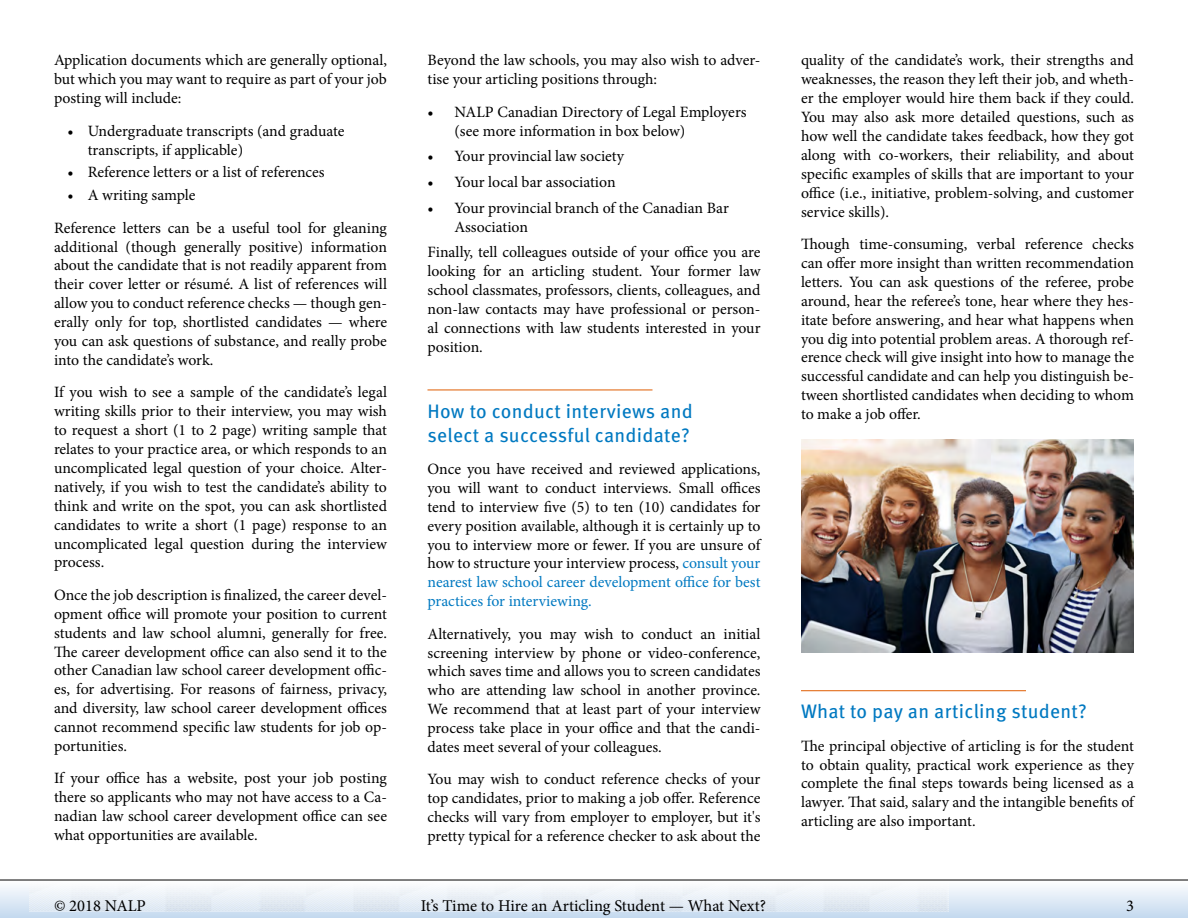
<style>
.page{position:relative;width:1188px;height:918px;background:#fff}
.page>*{position:absolute;margin:0;border:0;box-sizing:border-box;transform-origin:0 0}
.t1{font:19.5px/24px "Meta Pro";letter-spacing:.015em;color:#0079c1}
.t2{font:16.5px "Minion Pro";letter-spacing:-.005em;color:#000}
.body{font:15.75px/18.9px "Minion Pro";color:#000;text-align:justify}
.s1{color:#0079c1}
</style>
<div class="page">
<div style="left:0;top:880px;width:1188px;height:38px;background:linear-gradient(to bottom,#fff,#c5daef)"></div>
<img style="left:29px;top:880px;width:920px;height:32px">
<hr style="left:428px;top:389px;width:224px;height:2px;background:#e36f1e">
<hr style="left:801px;top:690px;width:225px;height:1px;background:#e36f1e">
<img style="left:801px;top:440px;width:333px;height:212px">
<p class="body" style="left:54px;top:51px;width:334px">Application documents which are generally optional, but which you may want to require as part of your job posting will include:</p>
<p class="body" style="left:88px;top:121px;width:258px;text-indent:-20px">• Undergraduate transcripts (and graduate transcripts, if applicable)</p>
<p class="body" style="left:68px;top:163px;width:259px">• Reference letters or a list of references</p>
<p class="body" style="left:68px;top:186px;width:130px">• A writing sample</p>
<p class="body" style="left:54px;top:218px;width:335px">Reference letters can be a useful tool for gleaning additional (though generally positive) information about the candidate that is not readily apparent from their cover letter or résumé. A list of references will allow you to conduct reference checks — though gen&shy;erally only for top, shortlisted candidates — where you can ask questions of substance, and really probe into the candidate’s work.</p>
<p class="body" style="left:54px;top:383px;width:335px">If you wish to see a sample of the candidate’s legal writing skills prior to their interview, you may wish to request a short (1 to 2 page) writing sample that relates to your practice area, or which responds to an uncomplicated legal question of your choice. Alter&shy;natively, if you wish to test the candidate’s ability to think and write on the spot, you can ask shortlisted candidates to write a short (1 page) response to an uncomplicated legal question during the interview process.</p>
<p class="body" style="left:54px;top:585px;width:335px">Once the job description is finalized, the career devel&shy;opment office will promote your position to current students and law school alumni, generally for free.<br>The career development office can also send it to the other Canadian law school career development offic&shy;es, for advertising. For reasons of fairness, privacy, and diversity, law school career development offices cannot recommend specific law students for job op&shy;portunities.</p>
<p class="body" style="left:54px;top:769px;width:335px">If your office has a website, post your job posting there so applicants who may not have access to a Ca&shy;nadian law school career development office can see what opportunities are available.</p>
<p class="body" style="left:428px;top:51px;width:335px">Beyond the law schools, you may also wish to adver&shy;tise your articling positions through:</p>
<p class="body" style="left:454px;top:102px;width:294px;text-indent:-27px">• NALP Canadian Directory of Legal Employers (see more information in box below)</p>
<p class="body" style="left:428px;top:147px;width:198px">• Your provincial law society</p>
<p class="body" style="left:428px;top:173px;width:190px">• Your local bar association</p>
<p class="body" style="left:454px;top:198px;width:276px;text-indent:-27px">• Your provincial branch of the Canadian Bar<br>Association</p>
<p class="body" style="left:428px;top:243px;width:335px">Finally, tell colleagues outside of your office you are looking for an articling student. Your former law school classmates, professors, clients, colleagues, and non-law contacts may have professional or person&shy;al connections with law students interested in your position.</p>
<p class="t1" style="left:428px;top:397px;width:267px">How to conduct interviews and select a successful candidate?</p>
<p class="body" style="left:428px;top:459px;width:335px">Once you have received and reviewed applications, you will want to conduct interviews. Small offices tend to interview five (5) to ten (10) candidates for every position available, although it is certainly up to you to interview more or fewer. If you are unsure of how to structure your interview process, <span class="s1">consult your nearest law school career development office for best practices for interviewing.</span></p>
<p class="body" style="left:428px;top:624px;width:335px">Alternatively, you may wish to conduct an initial screening interview by phone or video-conference, which saves time and allows you to screen candidates who are attending law school in another province.<br>We recommend that at least part of your interview process take place in your office and that the candi&shy;dates meet several of your colleagues.</p>
<p class="body" style="left:428px;top:770px;width:335px">You may wish to conduct reference checks of your top candidates, prior to making a job offer. Reference checks will vary from employer to employer, but it's pretty typical for a reference checker to ask about the</p>
<p class="body" style="left:801px;top:51px;width:335px">quality of the candidate’s work, their strengths and weaknesses, the reason they left their job, and wheth&shy;er the employer would hire them back if they could.<br>You may also ask more detailed questions, such as how well the candidate takes feedback, how they got along with co-workers, their reliability, and about specific examples of skills that are important to your office (i.e., initiative, problem-solving, and customer service skills).</p>
<p class="body" style="left:801px;top:235px;width:335px">Though time-consuming, verbal reference checks can offer more insight than written recommendation letters. You can ask questions of the referee, probe around, hear the referee’s tone, hear where they hes&shy;itate before answering, and hear what happens when you dig into potential problem areas. A thorough ref&shy;erence check will give insight into how to manage the successful candidate and can help you distinguish be&shy;tween shortlisted candidates when deciding to whom to make a job offer.</p>
<p class="t1" style="left:801px;top:698px;width:287px">What to pay an articling student?</p>
<p class="body" style="left:801px;top:736px;width:335px">The principal objective of articling is for the student to obtain quality, practical work experience as they complete the final steps towards being licensed as a lawyer. That said, salary and the intangible benefits of articling are also important.</p>
<p class="t2" style="left:54px;top:895px;width:93px">© 2018 NALP</p>
<p class="t2" style="left:421px;top:895px;width:347px">It’s Time to Hire an Articling Student — What Next?</p>
<p class="t2" style="left:1126px;top:895px;width:9px">3</p>
</div>
